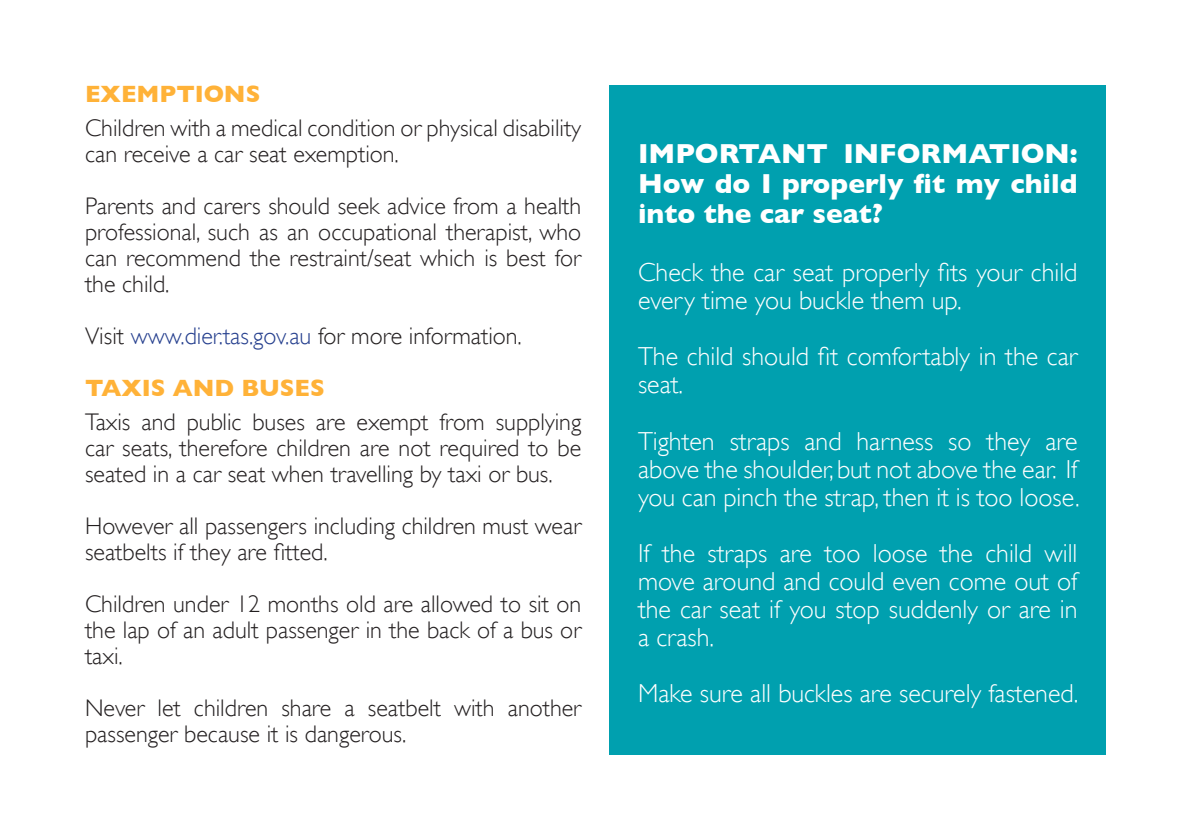
<style>
.page{position:relative;width:1191px;height:840px;background:#fff}
.page>*{position:absolute;margin:0;border:0;box-sizing:border-box;transform-origin:0 0}
.t1{font:700 28px/30px "Gill Sans";color:#fff;text-align:justify}
.t2{font:300 26px/28px "Gill Sans";color:#fff}
.t3{font:300 24px/26px "Gill Sans";color:#231f20}
.t4{font:700 24px "Gill Sans";color:#ffb238}
.s1{color:#253f8e}
</style>
<div class="page">
<div style="left:609px;top:85px;width:497px;height:669px;background:#00a0af"></div>
<p class="t4" style="left:85px;top:79px;width:177px">EXEMPTIONS</p>
<p class="t3" style="left:85px;top:115px;width:498px">Children with a medical condition or physical disability can receive a car seat exemption.</p>
<p class="t3" style="left:85px;top:193px;width:498px;text-align:justify">Parents and carers should seek advice from a health professional, such as an occupational therapist, who can recommend the restraint/seat which is best for the child.</p>
<p class="t3" style="left:85px;top:323px;width:438px">Visit <span class="s1">www.dier.tas.gov.au</span> for more information.</p>
<p class="t4" style="left:85px;top:373px;width:241px">TAXIS AND BUSES</p>
<p class="t3" style="left:85px;top:409px;width:498px;text-align:justify">Taxis and public buses are exempt from supplying car seats, therefore children are not required to be seated in a car seat when travelling by taxi or bus.</p>
<p class="t3" style="left:85px;top:513px;width:498px">However all passengers including children must wear seatbelts if they are fitted.</p>
<p class="t3" style="left:85px;top:591px;width:498px;text-align:justify">Children under 12 months old are allowed to sit on the lap of an adult passenger in the back of a bus or taxi.</p>
<p class="t3" style="left:85px;top:695px;width:498px">Never let children share a seatbelt with another passenger because it is dangerous.</p>
<p class="t1" style="left:638px;top:138px;width:441px">IMPORTANT INFORMATION:<br>How do I properly fit my child into the car seat?</p>
<p class="t2" style="left:638px;top:258px;width:441px">Check the car seat properly fits your child every time you buckle them up.</p>
<p class="t2" style="left:638px;top:342px;width:441px">The child should fit comfortably in the car seat.</p>
<p class="t2" style="left:638px;top:426px;width:443px;text-align:justify">Tighten straps and harness so they are above the shoulder, but not above the ear. If you can pinch the strap, then it is too loose.</p>
<p class="t2" style="left:638px;top:538px;width:441px;text-align:justify">If the straps are too loose the child will move around and could even come out of the car seat if you stop suddenly or are in a crash.</p>
<p class="t2" style="left:638px;top:678px;width:442px">Make sure all buckles are securely fastened.</p>
</div>
